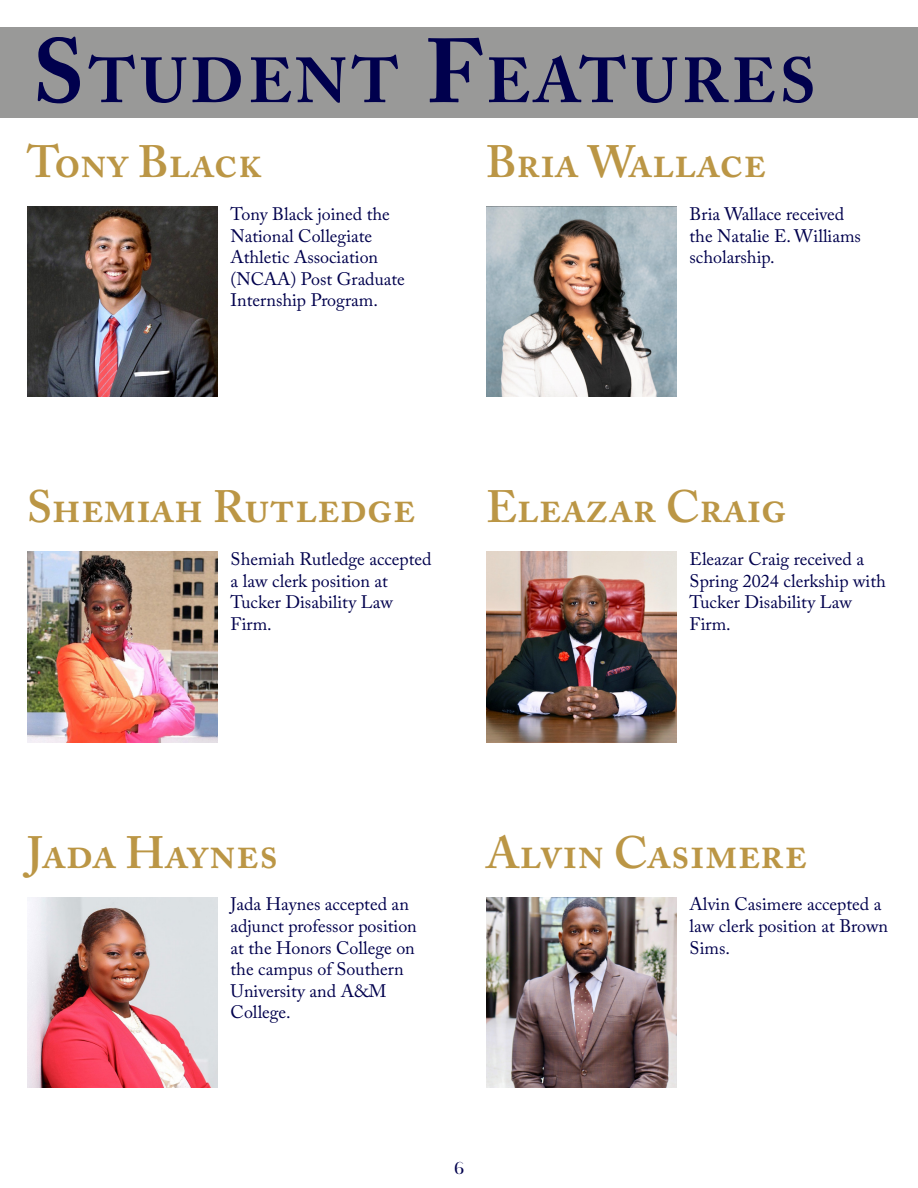
<style>
.page{position:relative;width:918px;height:1188px;background:#fff}
.page>*{position:absolute;margin:0;border:0;box-sizing:border-box;transform-origin:0 0}
.t1{font:700 63px "Adobe Caslon Pro";letter-spacing:.07em;color:#00004d}
.t2{font:600 45px "Adobe Caslon Pro";color:#bb9645}
.t3{font:18px/21.6px "Adobe Caslon Pro";color:#00004d}
.t4{font:18px "Raylig Alternate";color:#00004d}
.s1{font-size:90px}
</style>
<div class="page">
<div style="left:0;top:27px;width:918px;height:90px;background:#999998"></div>
<img style="left:27px;top:207px;width:190px;height:190px">
<img style="left:486px;top:207px;width:190px;height:190px">
<img style="left:27px;top:552px;width:190px;height:190px">
<img style="left:27px;top:897px;width:190px;height:190px">
<img style="left:486px;top:552px;width:190px;height:190px">
<img style="left:486px;top:897px;width:190px;height:190px">
<p class="t1" style="left:33px;top:43px;width:785px"><span class="s1">S</span>TUDENT <span class="s1">F</span>EATURES</p>
<p class="t2" style="left:27px;top:135px;width:236px">Tony Black</p>
<p class="t3" style="left:231px;top:203px;width:176px">Tony Black joined the<br>National Collegiate<br>Athletic Association (NCAA) Post Graduate<br>Internship Program.</p>
<p class="t2" style="left:486px;top:135px;width:281px">Bria Wallace</p>
<p class="t3" style="left:690px;top:203px;width:173px">Bria Wallace received the Natalie E. Williams scholarship.</p>
<p class="t2" style="left:27px;top:481px;width:390px">Shemiah Rutledge</p>
<p class="t3" style="left:231px;top:548px;width:202px">Shemiah Rutledge accepted a law clerk position at<br>Tucker Disability Law<br>Firm.</p>
<p class="t2" style="left:486px;top:481px;width:302px">Eleazar Craig</p>
<p class="t3" style="left:690px;top:548px;width:198px">Eleazar Craig received a<br>Spring 2024 clerkship with<br>Tucker Disability Law<br>Firm.</p>
<p class="t2" style="left:27px;top:826px;width:253px">Jada Haynes</p>
<p class="t3" style="left:231px;top:893px;width:188px">Jada Haynes accepted an adjunct professor position at the Honors College on the campus of Southern<br>University and A&amp;M<br>College.</p>
<p class="t2" style="left:486px;top:826px;width:322px">Alvin Casimere</p>
<p class="t3" style="left:690px;top:893px;width:200px">Alvin Casimere accepted a law clerk position at Brown<br>Sims.</p>
<p class="t4" style="left:454px;top:1156px;width:11px">6</p>
</div>
